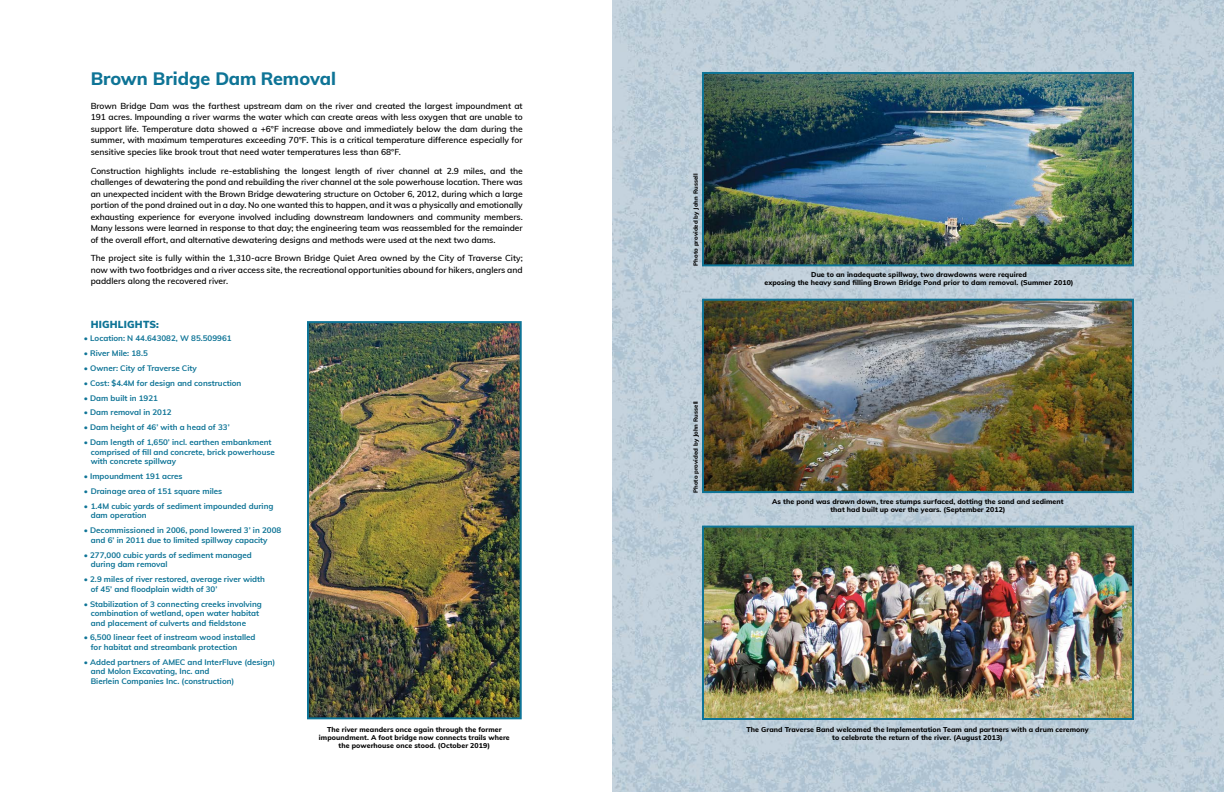
<style>
.page{position:relative;width:1224px;height:792px;background:#fff}
.page>*{position:absolute;margin:0;border:0;box-sizing:border-box;transform-origin:0 0}
.t1{font:800 18px "Muli";color:#0e7496}
.Paragraph_Style_1{font:900 10px "Muli";letter-spacing:.02em;color:#0e7496}
.Body{font:600 8.5px/11.5px "Muli";color:#000;text-align:justify}
.t2{font:700 8px/9.5px "Muli";color:#0e7496}
.t3{font:800 7px/8px "Muli";letter-spacing:.01em;color:#000;text-align:center}
.Photo_by{font:800 6px "Muli";letter-spacing:.01em;color:#000}
</style>
<div class="page">
<img style="left:612px;top:0;width:612px;height:792px">
<img style="left:310px;top:324px;width:209px;height:392px">
<div style="left:307px;top:321px;width:215px;height:398px;border:2px solid #0e7496"></div>
<img style="left:705px;top:529px;width:426px;height:188px">
<div style="left:702px;top:526px;width:432px;height:194px;border:2px solid #0e7496"></div>
<img style="left:705px;top:75px;width:426px;height:188px">
<div style="left:702px;top:72px;width:432px;height:194px;border:2px solid #0e7496"></div>
<img style="left:705px;top:302px;width:426px;height:188px">
<div style="left:702px;top:299px;width:432px;height:194px;border:2px solid #0e7496"></div>
<p class="t1" style="left:91px;top:65px;width:247px">Brown Bridge Dam Removal</p>
<p class="Body" style="left:91px;top:100px;width:434px">Brown Bridge Dam was the farthest upstream dam on the river and created the largest impoundment at 191 acres. Impounding a river warms the water which can create areas with less oxygen that are unable to support life. Temperature data showed a +6°F increase above and immediately below the dam during the summer, with maximum temperatures exceeding 70°F. This is a critical temperature difference especially for sensitive species like brook trout that need water temperatures less than 68°F.</p>
<p class="Body" style="left:91px;top:164px;width:434px">Construction highlights include re-establishing the longest length of river channel at 2.9 miles, and the challenges of dewatering the pond and rebuilding the river channel at the sole powerhouse location. There was an unexpected incident with the Brown Bridge dewatering structure on October 6, 2012, during which a large portion of the pond drained out in a day. No one wanted this to happen, and it was a physically and emotionally exhausting experience for everyone involved including downstream landowners and community members.<br>Many lessons were learned in response to that day; the engineering team was reassembled for the remainder of the overall effort, and alternative dewatering designs and methods were used at the next two dams.</p>
<p class="Body" style="left:91px;top:252px;width:434px">The project site is fully within the 1,310-acre Brown Bridge Quiet Area owned by the City of Traverse City; now with two footbridges and a river access site, the recreational opportunities abound for hikers, anglers and paddlers along the recovered river.</p>
<p class="Paragraph_Style_1" style="left:91px;top:317px;width:70px">HIGHLIGHTS:</p>
<p class="t2" style="left:84px;top:333px;width:149px">• Location: N 44.643082, W 85.509961</p>
<p class="t2" style="left:84px;top:348px;width:66px">• River Mile: 18.5</p>
<p class="t2" style="left:84px;top:363px;width:115px">• Owner: City of Traverse City</p>
<p class="t2" style="left:84px;top:378px;width:159px">• Cost: $4.4M for design and construction</p>
<p class="t2" style="left:84px;top:393px;width:76px">• Dam built in 1921</p>
<p class="t2" style="left:84px;top:407px;width:89px">• Dam removal in 2012</p>
<p class="t2" style="left:84px;top:422px;width:147px">• Dam height of 46’ with a head of 33’</p>
<p class="t2" style="left:91px;top:437px;width:186px;text-indent:-7px">• Dam length of 1,650’ incl. earthen embankment comprised of fill and concrete, brick powerhouse with concrete spillway</p>
<p class="t2" style="left:84px;top:471px;width:100px">• Impoundment 191 acres</p>
<p class="t2" style="left:84px;top:486px;width:140px">• Drainage area of 151 square miles</p>
<p class="t2" style="left:91px;top:501px;width:184px;text-indent:-7px">• 1.4M cubic yards of sediment impounded during dam operation</p>
<p class="t2" style="left:91px;top:525px;width:192px;text-indent:-7px">• Decommissioned in 2006, pond lowered 3’ in 2008 and 6’ in 2011 due to limited spillway capacity</p>
<p class="t2" style="left:91px;top:550px;width:163px;text-indent:-7px">• 277,000 cubic yards of sediment managed during dam removal</p>
<p class="t2" style="left:91px;top:574px;width:176px;text-indent:-7px">• 2.9 miles of river restored, average river width of 45’ and floodplain width of 30’</p>
<p class="t2" style="left:91px;top:599px;width:173px;text-indent:-7px">• Stabilization of 3 connecting creeks involving combination of wetland, open water habitat and placement of culverts and fieldstone</p>
<p class="t2" style="left:91px;top:632px;width:166px;text-indent:-7px">• 6,500 linear feet of instream wood installed for habitat and streambank protection</p>
<p class="t2" style="left:91px;top:657px;width:186px;text-indent:-7px">• Added partners of AMEC and InterFluve (design) and Molon Excavating, Inc. and<br>Bierlein Companies Inc. (construction)</p>
<p class="t3" style="left:319px;top:725px;width:192px">The river meanders once again through the former impoundment. A foot bridge now connects trails where the powerhouse once stood. (October 2019)</p>
<p class="Photo_by" style="left:691px;top:266px;width:94px;rotate:-90deg">Photo provided by John Russell</p>
<p class="Photo_by" style="left:691px;top:493px;width:94px;rotate:-90deg">Photo provided by John Russell</p>
<p class="t3" style="left:765px;top:270px;width:311px">Due to an inadequate spillway, two drawdowns were required<br>exposing the heavy sand filling Brown Bridge Pond prior to dam removal. (Summer 2010)</p>
<p class="t3" style="left:772px;top:497px;width:293px">As the pond was drawn down, tree stumps surfaced, dotting the sand and sediment that had built up over the years. (September 2012)</p>
<p class="t3" style="left:746px;top:725px;width:344px">The Grand Traverse Band welcomed the Implementation Team and partners with a drum ceremony to celebrate the return of the river. (August 2013)</p>
</div>
